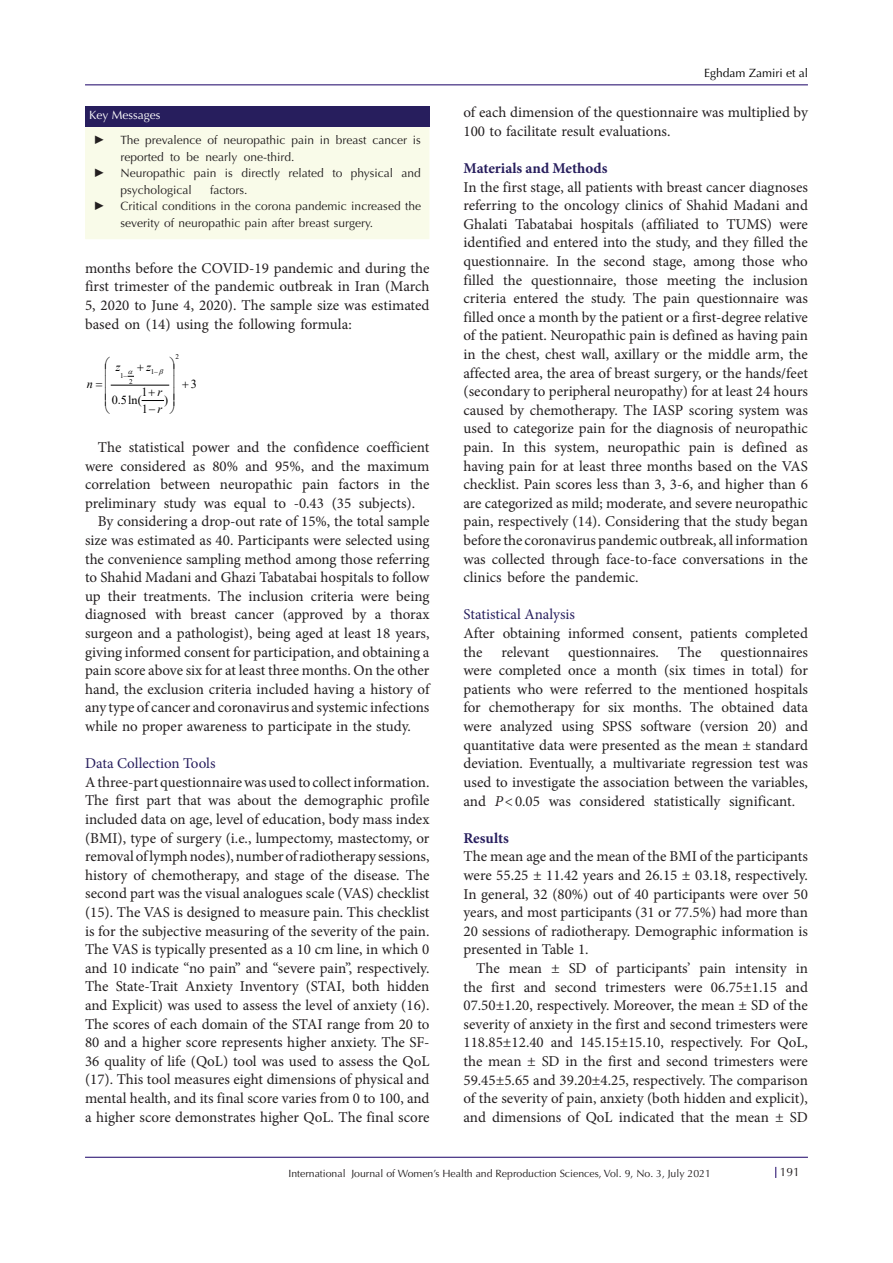
<style>
.page{position:relative;width:893px;height:1263px;background:#fff}
.page>*{position:absolute;margin:0;border:0;box-sizing:border-box;transform-origin:0 0}
.t1{font:15px/18.6px "Minion Pro";color:#231f20;text-align:justify}
.t2{font:15px "Minion Pro";color:#271e5d}
.t3{font:700 15px "Minion Pro";color:#271e5d}
.t4{font:12.3px "Times New Roman";color:#000}
.t5{font:italic 12.3px "Times New Roman";color:#000}
.t6{font:12px/16.5px "Optima LT Std";color:#231f20}
.t7{font:12px "Optima LT Std";color:#000001}
.t8{font:12px "Optima LT Std";color:#fff}
.t9{font:12px "Times New Roman";color:#231f20}
.t10{font:10.5px "Optima LT Std";color:#231f20}
.t11{font:7.2px "Times New Roman";color:#000}
.s1{font-style:italic}
</style>
<div class="page">
<hr style="left:85px;top:85px;width:723px;height:1px;background:#190066">
<hr style="left:85px;top:1157px;width:723px;height:1px;background:#190066">
<div style="left:85px;top:127px;width:344px;height:112px;background:#f9fbe9"></div>
<div style="left:85px;top:106px;width:344px;height:21px;background:#271e5d"></div>
<hr style="left:111px;top:385px;width:58px;height:1px;background:#000">
<svg style="left:142px;top:400px;width:22px;height:1px"></svg>
<svg style="left:128px;top:375px;width:6px;height:2px"></svg>
<p class="t8" style="left:89px;top:108px;width:73px">Key Messages</p>
<p class="t9" style="left:94px;top:132px;width:13px">►</p>
<p class="t6" style="left:121px;top:132px;width:302px">The prevalence of neuropathic pain in breast cancer is reported to be nearly one-third.</p>
<p class="t9" style="left:94px;top:165px;width:13px">►</p>
<p class="t6" style="left:121px;top:165px;width:302px">Neuropathic pain is directly related to physical and psychological</p>
<p class="t6" style="left:210px;top:182px;width:39px">factors.</p>
<p class="t9" style="left:94px;top:198px;width:13px">►</p>
<p class="t6" style="left:121px;top:198px;width:302px">Critical conditions in the corona pandemic increased the severity of neuropathic pain after breast surgery.</p>
<p class="t1" style="left:85px;top:259px;width:346px">months before the COVID-19 pandemic and during the first trimester of the pandemic outbreak in Iran (March 5, 2020 to June 4, 2020). The sample size was estimated based on (14) using the following formula:</p>
<p class="t5" style="left:87px;top:376px;width:8px">n</p>
<p class="t5" style="left:116px;top:358px;width:6px">z</p>
<p class="t5" style="left:147px;top:358px;width:6px">z</p>
<p class="t11" style="left:151px;top:366px;width:9px">1−</p>
<p class="t11" style="left:120px;top:371px;width:9px">1−</p>
<p class="t11" style="left:129px;top:376px;width:5px">2</p>
<p class="t11" style="left:175px;top:352px;width:5px">2</p>
<p class="t4" style="left:142px;top:383px;width:8px">1</p>
<p class="t5" style="left:158px;top:383px;width:6px">r</p>
<p class="t4" style="left:164px;top:391px;width:6px">)</p>
<p class="t4" style="left:112px;top:391px;width:31px">0.5ln(</p>
<p class="t4" style="left:142px;top:400px;width:22px">1−<span class="s1">r</span></p>
<p class="t4" style="left:191px;top:375px;width:8px">3</p>
<p class="t1" style="left:85px;top:438px;width:346px;text-indent:13px">The statistical power and the confidence coefficient were considered as 80% and 95%, and the maximum correlation between neuropathic pain factors in the preliminary study was equal to -0.43 (35 subjects).</p>
<p class="t1" style="left:85px;top:512px;width:346px;text-indent:13px">By considering a drop-out rate of 15%, the total sample size was estimated as 40. Participants were selected using the convenience sampling method among those referring to Shahid Madani and Ghazi Tabatabai hospitals to follow up their treatments. The inclusion criteria were being diagnosed with breast cancer (approved by a thorax surgeon and a pathologist), being aged at least 18 years, giving informed consent for participation, and obtaining a pain score above six for at least three months. On the other hand, the exclusion criteria included having a history of any type of cancer and coronavirus and systemic infections while no proper awareness to participate in the study.</p>
<p class="t2" style="left:85px;top:753px;width:132px">Data Collection Tools</p>
<p class="t1" style="left:85px;top:773px;width:346px">A three-part questionnaire was used to collect information.<br>The first part that was about the demographic profile included data on age, level of education, body mass index (BMI), type of surgery (i.e., lumpectomy, mastectomy, or removal of lymph nodes), number of radiotherapy sessions, history of chemotherapy, and stage of the disease. The second part was the visual analogues scale (VAS) checklist (15). The VAS is designed to measure pain. This checklist is for the subjective measuring of the severity of the pain.<br>The VAS is typically presented as a 10 cm line, in which 0 and 10 indicate “no pain” and “severe pain”, respectively.<br>The State-Trait Anxiety Inventory (STAI, both hidden and Explicit) was used to assess the level of anxiety (16).<br>The scores of each domain of the STAI range from 20 to 80 and a higher score represents higher anxiety. The SF-36 quality of life (QoL) tool was used to assess the QoL (17). This tool measures eight dimensions of physical and mental health, and its final score varies from 0 to 100, and a higher score demonstrates higher QoL. The final score</p>
<p class="t7" style="left:704px;top:66px;width:106px">Eghdam Zamiri et al</p>
<p class="t1" style="left:463px;top:103px;width:346px">of each dimension of the questionnaire was multiplied by<br>100 to facilitate result evaluations.</p>
<p class="t3" style="left:463px;top:158px;width:145px">Materials and Methods</p>
<p class="t1" style="left:463px;top:178px;width:346px">In the first stage, all patients with breast cancer diagnoses referring to the oncology clinics of Shahid Madani and Ghalati Tabatabai hospitals (affiliated to TUMS) were identified and entered into the study, and they filled the questionnaire. In the second stage, among those who filled the questionnaire, those meeting the inclusion criteria entered the study. The pain questionnaire was filled once a month by the patient or a first-degree relative of the patient. Neuropathic pain is defined as having pain in the chest, chest wall, axillary or the middle arm, the affected area, the area of breast surgery, or the hands/feet (secondary to peripheral neuropathy) for at least 24 hours caused by chemotherapy. The IASP scoring system was used to categorize pain for the diagnosis of neuropathic pain. In this system, neuropathic pain is defined as having pain for at least three months based on the VAS checklist. Pain scores less than 3, 3-6, and higher than 6 are categorized as mild; moderate, and severe neuropathic pain, respectively (14). Considering that the study began before the coronavirus pandemic outbreak, all information was collected through face-to-face conversations in the clinics before the pandemic.</p>
<p class="t2" style="left:463px;top:605px;width:113px">Statistical Analysis</p>
<p class="t1" style="left:463px;top:624px;width:346px">After obtaining informed consent, patients completed the</p>
<p class="t1" style="left:501px;top:643px;width:49px">relevant</p>
<p class="t1" style="left:568px;top:643px;width:92px">questionnaires.</p>
<p class="t1" style="left:678px;top:643px;width:25px">The</p>
<p class="t1" style="left:463px;top:643px;width:346px;text-indent:257px">questionnaires were completed once a month (six times in total) for patients who were referred to the mentioned hospitals for chemotherapy for six months. The obtained data were analyzed using SPSS software (version 20) and quantitative data were presented as the mean ± standard deviation. Eventually, a multivariate regression test was used to investigate the association between the variables, and <span class="s1">P</span>&lt;0.05 was considered statistically significant.</p>
<p class="t3" style="left:463px;top:827px;width:47px">Results</p>
<p class="t1" style="left:463px;top:847px;width:346px">The mean age and the mean of the BMI of the participants were 55.25 ± 11.42 years and 26.15 ± 03.18, respectively.<br>In general, 32 (80%) out of 40 participants were over 50 years, and most participants (31 or 77.5%) had more than 20 sessions of radiotherapy. Demographic information is presented in Table 1.</p>
<p class="t1" style="left:463px;top:959px;width:346px;text-indent:13px">The mean ± SD of participants’ pain intensity in the first and second trimesters were 06.75±1.15 and 07.50±1.20, respectively. Moreover, the mean ± SD of the severity of anxiety in the first and second trimesters were 118.85±12.40 and 145.15±15.10, respectively. For QoL, the mean ± SD in the first and second trimesters were 59.45±5.65 and 39.20±4.25, respectively. The comparison of the severity of pain, anxiety (both hidden and explicit), and dimensions of QoL indicated that the mean ± SD</p>
<p class="t10" style="left:288px;top:1167px;width:424px">International Journal of Women’s Health and Reproduction Sciences, Vol. 9, No. 3, July 2021</p>
<p class="t6" style="left:780px;top:1163px;width:22px">191</p>
</div>
